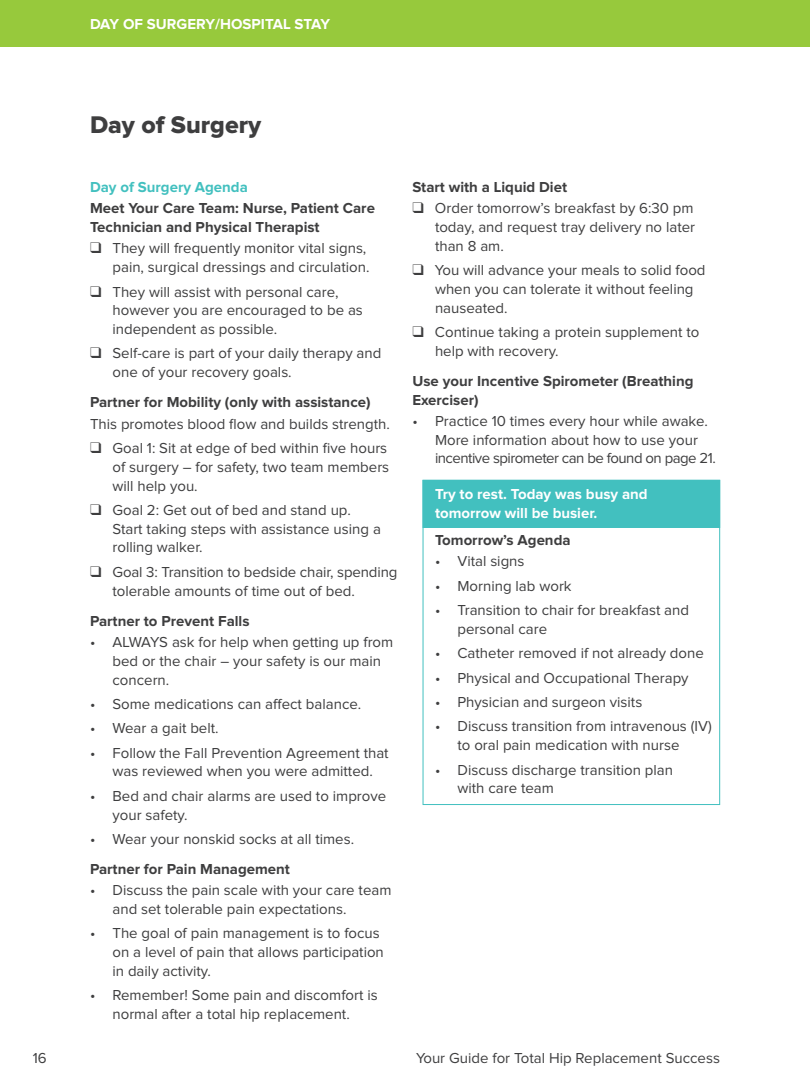
<style>
.page{position:relative;width:810px;height:1080px;background:#fff}
.page>*{position:absolute;margin:0;border:0;box-sizing:border-box;transform-origin:0 0}
.Section_Head{font:25px "Proxima Nova Extrabld";color:#3e3e3f}
.Text{font:15px/18.8px "Proxima Nova";color:#3e3e3f}
.Sub_Subhead{font:700 15px/18.8px "Proxima Nova";color:#3e3e3f}
.Subhead{font:700 15px/18.8px "Proxima Nova";color:#fff}
.Text-2{font:700 15px "Proxima Nova";color:#fff}
.Subhead-2{font:700 15px "Proxima Nova";color:#42c0bf}
</style>
<div class="page">
<div style="left:0;top:0;width:810px;height:46px;background:#97c93c"></div>
<div style="left:423px;top:480px;width:297px;height:48px;background:#42c0bf"></div>
<div style="left:423px;top:480px;width:297px;height:325px;border:1px solid #42c0bf"></div>
<p class="Text-2" style="left:90px;top:17px;width:242px">DAY OF SURGERY/HOSPITAL STAY</p>
<p class="Section_Head" style="left:90px;top:113px;width:173px">Day of Surgery</p>
<p class="Subhead-2" style="left:90px;top:180px;width:159px">Day of Surgery Agenda</p>
<p class="Sub_Subhead" style="left:90px;top:200px;width:286px">Meet Your Care Team: Nurse, Patient Care<br>Technician and Physical Therapist</p>
<p class="Text" style="left:90px;top:240px;width:281px;text-align:right">❑ They will frequently monitor vital signs, pain, surgical dressings and circulation.</p>
<p class="Text" style="left:112px;top:283px;width:252px;text-indent:-22px">❑ They will assist with personal care, however you are encouraged to be as independent as possible.</p>
<p class="Text" style="left:112px;top:345px;width:270px;text-indent:-22px">❑ Self-care is part of your daily therapy and one of your recovery goals.</p>
<p class="Sub_Subhead" style="left:90px;top:394px;width:282px">Partner for Mobility (only with assistance)</p>
<p class="Text" style="left:90px;top:415px;width:302px">This promotes blood flow and builds strength.</p>
<p class="Text" style="left:112px;top:439px;width:278px;text-indent:-22px">❑ Goal 1: Sit at edge of bed within five hours of surgery – for safety, two team members will help you.</p>
<p class="Text" style="left:112px;top:501px;width:270px;text-indent:-22px">❑ Goal 2: Get out of bed and stand up.<br>Start taking steps with assistance using a rolling walker.</p>
<p class="Text" style="left:112px;top:563px;width:287px;text-indent:-22px">❑ Goal 3: Transition to bedside chair, spending tolerable amounts of time out of bed.</p>
<p class="Sub_Subhead" style="left:90px;top:612px;width:161px">Partner to Prevent Falls</p>
<p class="Text" style="left:112px;top:633px;width:282px;text-indent:-22px">• ALWAYS ask for help when getting up from bed or the chair – your safety is our main concern.</p>
<p class="Text" style="left:90px;top:695px;width:273px">• Some medications can affect balance.</p>
<p class="Text" style="left:90px;top:720px;width:130px">• Wear a gait belt.</p>
<p class="Text" style="left:90px;top:744px;width:300px;text-align:center">• Follow the Fall Prevention Agreement that was reviewed when you were admitted.</p>
<p class="Text" style="left:112px;top:787px;width:275px;text-indent:-22px">• Bed and chair alarms are used to improve your safety.</p>
<p class="Text" style="left:90px;top:830px;width:266px">• Wear your nonskid socks at all times.</p>
<p class="Sub_Subhead" style="left:90px;top:860px;width:201px">Partner for Pain Management</p>
<p class="Text" style="left:112px;top:882px;width:281px;text-indent:-22px">• Discuss the pain scale with your care team and set tolerable pain expectations.</p>
<p class="Text" style="left:112px;top:925px;width:273px;text-indent:-22px">• The goal of pain management is to focus on a level of pain that allows participation in daily activity.</p>
<p class="Text" style="left:90px;top:987px;width:289px;text-align:center">• Remember! Some pain and discomfort is normal after a total hip replacement.</p>
<p class="Sub_Subhead" style="left:412px;top:178px;width:156px">Start with a Liquid Diet</p>
<p class="Text" style="left:435px;top:200px;width:262px;text-align:justify;text-indent:-22px">❑ Order tomorrow’s breakfast by 6:30 pm today, and request tray delivery no later than 8 am.</p>
<p class="Text" style="left:435px;top:261px;width:272px;text-indent:-22px">❑ You will advance your meals to solid food when you can tolerate it without feeling nauseated.</p>
<p class="Text" style="left:435px;top:323px;width:266px;text-indent:-22px">❑ Continue taking a protein supplement to help with recovery.</p>
<p class="Sub_Subhead" style="left:412px;top:372px;width:283px">Use your Incentive Spirometer (Breathing<br>Exerciser)</p>
<p class="Text" style="left:435px;top:412px;width:282px;text-indent:-22px">• Practice 10 times every hour while awake.<br>More information about how to use your incentive spirometer can be found on page 21.</p>
<p class="Subhead" style="left:435px;top:485px;width:214px">Try to rest. Today was busy and tomorrow will be busier.</p>
<p class="Sub_Subhead" style="left:435px;top:531px;width:137px">Tomorrow’s Agenda</p>
<p class="Text" style="left:435px;top:553px;width:91px">• Vital signs</p>
<p class="Text" style="left:435px;top:577px;width:138px">• Morning lab work</p>
<p class="Text" style="left:458px;top:601px;width:233px;text-indent:-22px">• Transition to chair for breakfast and personal care</p>
<p class="Text" style="left:435px;top:645px;width:270px">• Catheter removed if not already done</p>
<p class="Text" style="left:435px;top:669px;width:255px">• Physical and Occupational Therapy</p>
<p class="Text" style="left:435px;top:693px;width:209px">• Physician and surgeon visits</p>
<p class="Text" style="left:458px;top:718px;width:256px;text-indent:-22px">• Discuss transition from intravenous (IV) to oral pain medication with nurse</p>
<p class="Text" style="left:458px;top:761px;width:217px;text-indent:-22px">• Discuss discharge transition plan with care team</p>
<p class="Text" style="left:33px;top:1050px;width:15px">16</p>
<p class="Text" style="left:416px;top:1050px;width:306px">Your Guide for Total Hip Replacement Success</p>
</div>
